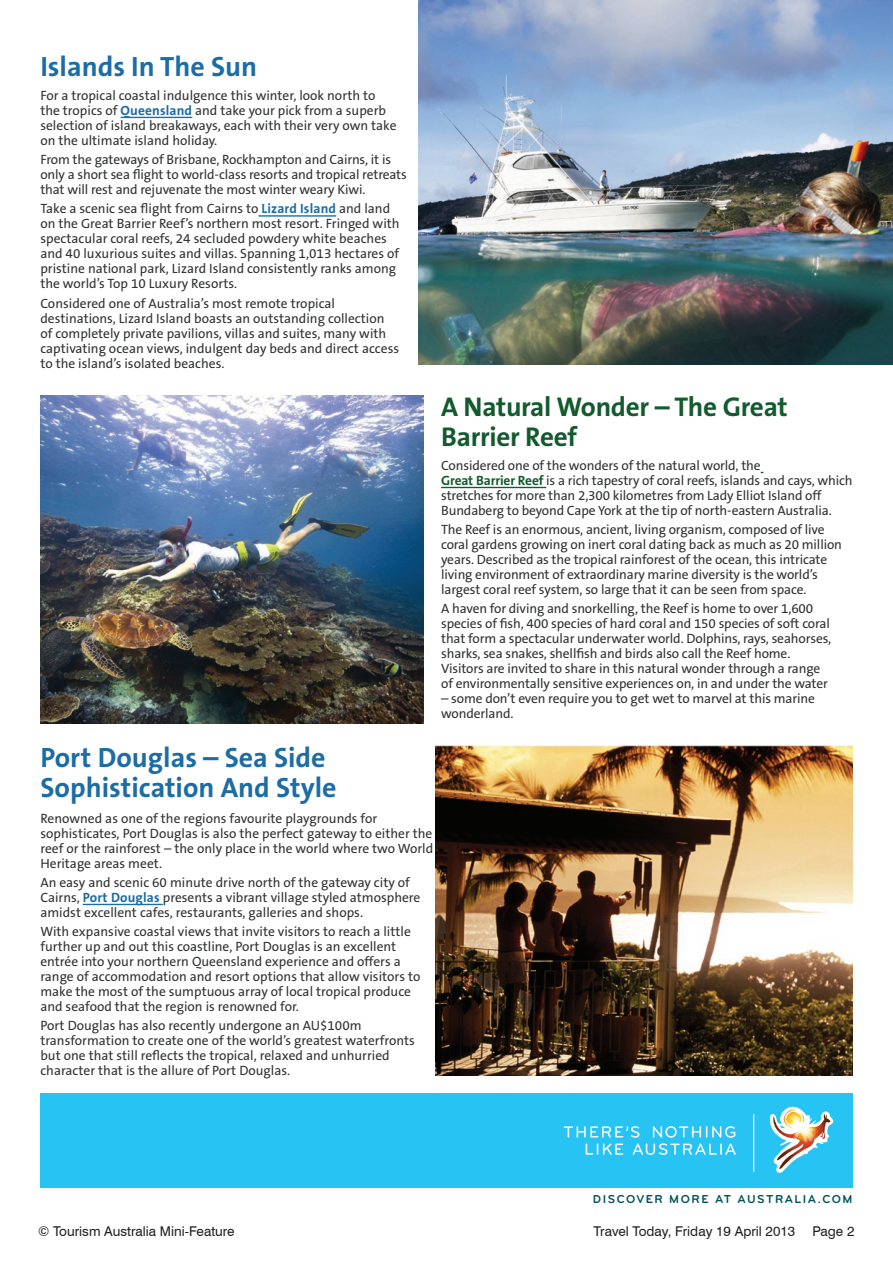
<style>
.page{position:relative;width:893px;height:1263px;background:#fff}
.page>*{position:absolute;margin:0;border:0;box-sizing:border-box;transform-origin:0 0}
.Aus-Inside_heading_B{font:700 28.05px/30px "The Sans B7";color:#1c6ca5}
.Aus-Inside_heading_G{font:700 27.3px/30px "The Sans B7";letter-spacing:-.01em;color:#135a2e}
.Aus-inside_body{font:13.5px/15px "The Sans B5 Plain";color:#313232}
.t1{font:13.5px "Swiss 721 BT";color:#231f20}
.t2{font:700 12px "Bryant";letter-spacing:.125em;color:#00525d}
.s1{font-family:"The Sans B7";font-weight:700;color:#1c6ca5}
.s2{font-family:"The Sans B7";font-weight:700;color:#135a2e}
</style>
<div class="page">
<div style="left:40px;top:1093px;width:813px;height:94px;background:#27c3f3"></div>
<hr style="left:753px;top:1114px;width:1px;height:58px;background:#fff">
<svg style="left:564px;top:1126px;width:172px;height:29px"></svg>
<img style="left:769px;top:1106px;width:65px;height:67px">
<svg style="left:772px;top:1110px;width:58px;height:59px"></svg>
<hr style="left:441px;top:487px;width:105px;height:1px;background:#135a2e">
<hr style="left:121px;top:117px;width:71px;height:1px;background:#1c6ca5">
<hr style="left:259px;top:215px;width:77px;height:2px;background:#1c6ca5">
<hr style="left:83px;top:904px;width:80px;height:1px;background:#1c6ca5">
<img style="left:418px;top:0;width:475px;height:364px">
<img style="left:40px;top:396px;width:383px;height:327px">
<img style="left:436px;top:746px;width:417px;height:329px">
<p class="Aus-Inside_heading_B" style="left:40px;top:53px;width:218px">Islands In The Sun</p>
<p class="Aus-inside_body" style="left:40px;top:88px;width:358px">For a tropical coastal indulgence this winter, look north to the tropics of <span class="s1">Queensland</span> and take your pick from a superb selection of island breakaways, each with their very own take on the ultimate island holiday.</p>
<p class="Aus-inside_body" style="left:40px;top:152px;width:368px">From the gateways of Brisbane, Rockhampton and Cairns, it is only a short sea flight to world-class resorts and tropical retreats that will rest and rejuvenate the most winter weary Kiwi.</p>
<p class="Aus-inside_body" style="left:40px;top:202px;width:361px">Take a scenic sea flight from Cairns to <span class="s1">Lizard Island</span> and land on the Great Barrier Reef’s northern most resort. Fringed with spectacular coral reefs, 24 secluded powdery white beaches and 40 luxurious suites and villas. Spanning 1,013 hectares of pristine national park, Lizard Island consistently ranks among the world’s Top 10 Luxury Resorts.</p>
<p class="Aus-inside_body" style="left:40px;top:296px;width:360px">Considered one of Australia’s most remote tropical destinations, Lizard Island boasts an outstanding collection of completely private pavilions, villas and suites, many with captivating ocean views, indulgent day beds and direct access to the island’s isolated beaches.</p>
<p class="Aus-Inside_heading_G" style="left:441px;top:393px;width:348px">A Natural Wonder – The Great<br>Barrier Reef</p>
<p class="Aus-inside_body" style="left:441px;top:458px;width:413px">Considered one of the wonders of the natural world, the<br><span class="s2">Great Barrier Reef</span> is a rich tapestry of coral reefs, islands and cays, which stretches for more than 2,300 kilometres from Lady Elliot Island off Bundaberg to beyond Cape York at the tip of north-eastern Australia.</p>
<p class="Aus-inside_body" style="left:441px;top:522px;width:402px">The Reef is an enormous, ancient, living organism, composed of live coral gardens growing on inert coral dating back as much as 20 million years. Described as the tropical rainforest of the ocean, this intricate living environment of extraordinary marine diversity is the world’s largest coral reef system, so large that it can be seen from space.</p>
<p class="Aus-inside_body" style="left:441px;top:602px;width:392px">A haven for diving and snorkelling, the Reef is home to over 1,600 species of fish, 400 species of hard coral and 150 species of soft coral that form a spectacular underwater world. Dolphins, rays, seahorses, sharks, sea snakes, shellfish and birds also call the Reef home.<br>Visitors are invited to share in this natural wonder through a range of environmentally sensitive experiences on, in and under the water</p>
<p class="Aus-inside_body" style="left:441px;top:692px;width:375px">– some don’t even require you to get wet to marvel at this marine wonderland.</p>
<p class="Aus-Inside_heading_B" style="left:40px;top:743px;width:298px">Port Douglas – Sea Side<br>Sophistication And Style</p>
<p class="Aus-inside_body" style="left:40px;top:811px;width:394px">Renowned as one of the regions favourite playgrounds for sophisticates, Port Douglas is also the perfect gateway to either the reef or the rainforest – the only place in the world where two World Heritage areas meet.</p>
<p class="Aus-inside_body" style="left:40px;top:875px;width:382px">An easy and scenic 60 minute drive north of the gateway city of<br>Cairns, <span class="s1">Port Douglas</span> presents a vibrant village styled atmosphere amidst excellent cafes, restaurants, galleries and shops.</p>
<p class="Aus-inside_body" style="left:40px;top:924px;width:382px">With expansive coastal views that invite visitors to reach a little further up and out this coastline, Port Douglas is an excellent entrée into your northern Queensland experience and offers a range of accommodation and resort options that allow visitors to make the most of the sumptuous array of local tropical produce and seafood that the region is renowned for.</p>
<p class="Aus-inside_body" style="left:40px;top:1019px;width:376px">Port Douglas has also recently undergone an AU$100m transformation to create one of the world’s greatest waterfronts but one that still reflects the tropical, relaxed and unhurried character that is the allure of Port Douglas.</p>
<p class="t2" style="left:593px;top:1191px;width:261px">DISCOVER MORE AT AUSTRALIA.COM</p>
<p class="t1" style="left:38px;top:1223px;width:198px">© Tourism Australia Mini-Feature</p>
<p class="t1" style="left:593px;top:1223px;width:203px">Travel Today, Friday 19 April 2013</p>
<p class="t1" style="left:812px;top:1223px;width:43px">Page 2</p>
</div>
